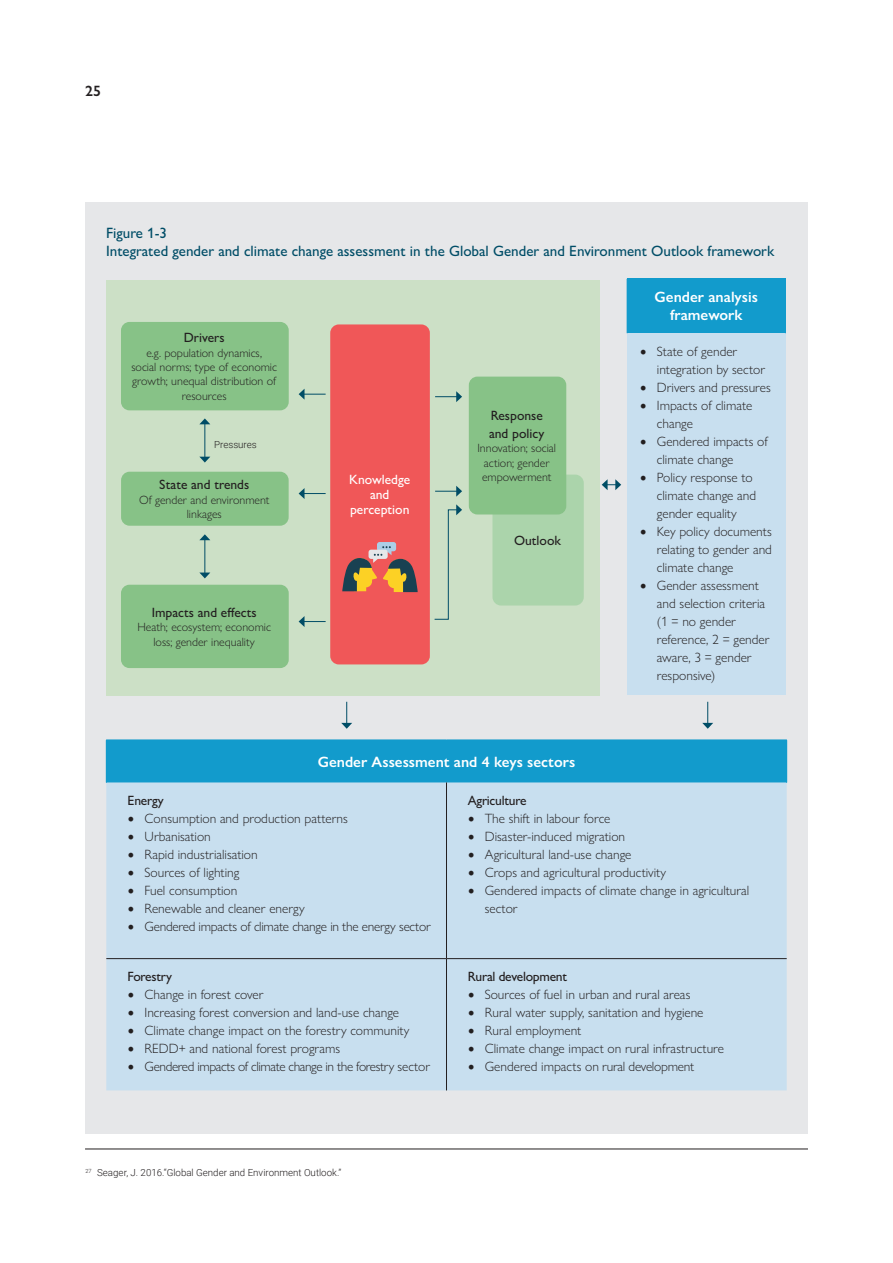
<style>
.page{position:relative;width:893px;height:1263px;background:#fff}
.page>*{position:absolute;margin:0;border:0;box-sizing:border-box;transform-origin:0 0}
.t1{font:500 15px/18px "Gill Sans Nova";color:#004d67}
.t2{font:600 15px "Gill Sans Nova";color:#fff}
.t3{font:600 15px "Gill Sans Nova";color:#231f20}
.t4{font:300 13.5px/18px "Gill Sans Nova";color:#231f20}
.t5{font:300 13.5px "Gill Sans Nova";letter-spacing:-.02em;color:#231f20}
.t6{font:500 13.5px "Gill Sans Nova";color:#231f20}
.t7{font:300 13.5px "Gill Sans Nova";letter-spacing:-.03em;color:#231f20}
.t8{font:500 13.5px "Gill Sans Nova";letter-spacing:-.02em;color:#231f20}
.t9{font:500 13.5px "Gill Sans Nova";color:#fff}
.t10{font:300 12px/14.4px "Gill Sans Nova";color:#231f20;text-align:center}
.t11{font:300 9.75px "Roboto";color:#231f20}
.s1{font-family:"Minion Pro";font-weight:400;font-size:18px}
</style>
<div class="page">
<div style="left:85px;top:202px;width:723px;height:932px;background:#e6e7e9"></div>
<div style="left:106px;top:280px;width:494px;height:415px;background:#cce0c6"></div>
<hr style="left:85px;top:1148px;width:723px;height:1px;background:#231f20">
<div style="left:330px;top:324px;width:100px;height:340px;background:#f05758;border-radius:9px"></div>
<div style="left:121px;top:322px;width:168px;height:88px;background:#87c287;border-radius:9px"></div>
<div style="left:121px;top:472px;width:168px;height:54px;background:#87c287;border-radius:9px"></div>
<div style="left:121px;top:585px;width:168px;height:83px;background:#87c287;border-radius:9px"></div>
<div style="left:492px;top:475px;width:92px;height:130px;background:#abd4ab;border-radius:9px"></div>
<svg style="left:602px;top:479px;width:19px;height:11px"></svg>
<div style="left:106px;top:740px;width:681px;height:42px;background:#129bcc"></div>
<div style="left:106px;top:782px;width:681px;height:308px;background:#c8dfef"></div>
<hr style="left:106px;top:958px;width:340px;height:1px;background:#231f20">
<hr style="left:446px;top:782px;width:1px;height:176px;background:#231f20">
<hr style="left:446px;top:959px;width:1px;height:131px;background:#231f20">
<hr style="left:446px;top:958px;width:341px;height:1px;background:#231f20">
<div style="left:627px;top:279px;width:158px;height:54px;background:#129bcc"></div>
<div style="left:627px;top:333px;width:158px;height:362px;background:#c8dfef"></div>
<hr style="left:627px;top:278px;width:159px;height:1px;background:#129bcc">
<hr style="left:785px;top:279px;width:1px;height:54px;background:#129bcc">
<svg style="left:702px;top:702px;width:11px;height:27px"></svg>
<svg style="left:341px;top:702px;width:11px;height:27px"></svg>
<svg style="left:435px;top:486px;width:27px;height:11px"></svg>
<svg style="left:434px;top:504px;width:28px;height:116px"></svg>
<svg style="left:435px;top:391px;width:27px;height:11px"></svg>
<svg style="left:299px;top:488px;width:27px;height:11px"></svg>
<svg style="left:299px;top:616px;width:27px;height:11px"></svg>
<svg style="left:299px;top:389px;width:27px;height:11px"></svg>
<hr style="left:204px;top:423px;width:1px;height:34px;background:#004d66">
<svg style="left:199px;top:418px;width:11px;height:6px"></svg>
<svg style="left:199px;top:457px;width:11px;height:6px"></svg>
<hr style="left:204px;top:539px;width:1px;height:34px;background:#004d66">
<svg style="left:199px;top:534px;width:11px;height:6px"></svg>
<svg style="left:199px;top:572px;width:11px;height:6px"></svg>
<svg style="left:342px;top:542px;width:76px;height:50px"></svg>
<div style="left:469px;top:377px;width:97px;height:137px;background:#87c287;border-radius:9px"></div>
<p class="t3" style="left:85px;top:82px;width:18px">25</p>
<p class="t1" style="left:106px;top:224px;width:670px">Figure 1-3<br>Integrated gender and climate change assessment in the Global Gender and Environment Outlook framework</p>
<p class="t6" style="left:184px;top:329px;width:42px">Drivers</p>
<p class="t10" style="left:146px;top:345px;width:117px">e.g. population dynamics,</p>
<p class="t10" style="left:131px;top:360px;width:147px">social norms; type of economic growth; unequal distribution of resources</p>
<p class="t11" style="left:214px;top:438px;width:44px">Pressures</p>
<p class="t6" style="left:159px;top:476px;width:92px">State and trends</p>
<p class="t10" style="left:139px;top:492px;width:132px">Of gender and environment</p>
<p class="t10" style="left:187px;top:507px;width:37px">linkages</p>
<p class="t6" style="left:152px;top:604px;width:107px">Impacts and effects</p>
<p class="t10" style="left:137px;top:620px;width:135px">Heath; ecosystem; economic loss; gender inequality</p>
<p class="t9" style="left:349px;top:471px;width:63px">Knowledge</p>
<p class="t9" style="left:370px;top:486px;width:21px">and</p>
<p class="t9" style="left:350px;top:501px;width:61px">perception</p>
<p class="t6" style="left:491px;top:407px;width:54px">Response</p>
<p class="t6" style="left:489px;top:425px;width:57px">and policy</p>
<p class="t10" style="left:477px;top:441px;width:80px">Innovation; social action; gender empowerment</p>
<p class="t6" style="left:514px;top:532px;width:48px">Outlook</p>
<p class="t2" style="left:318px;top:752px;width:259px">Gender Assessment and 4 keys sectors</p>
<p class="t2" style="left:655px;top:288px;width:105px">Gender analysis</p>
<p class="t2" style="left:670px;top:306px;width:74px">framework</p>
<p class="t4" style="left:657px;top:342px;width:110px;text-indent:-17px"><span class="s1">•</span> State of gender integration by sector</p>
<p class="t4" style="left:640px;top:378px;width:132px"><span class="s1">•</span> Drivers and pressures</p>
<p class="t4" style="left:657px;top:396px;width:97px;text-indent:-17px"><span class="s1">•</span> Impacts of climate change</p>
<p class="t4" style="left:657px;top:432px;width:113px;text-indent:-17px"><span class="s1">•</span> Gendered impacts of climate change</p>
<p class="t4" style="left:657px;top:468px;width:101px;text-indent:-17px"><span class="s1">•</span> Policy response to climate change and gender equality</p>
<p class="t4" style="left:657px;top:522px;width:117px;text-align:justify;text-indent:-17px"><span class="s1">•</span> Key policy documents relating to gender and climate change</p>
<p class="t4" style="left:657px;top:576px;width:114px;text-indent:-17px"><span class="s1">•</span> Gender assessment and selection criteria (1 = no gender reference, 2 = gender aware, 3 = gender responsive)</p>
<p class="t6" style="left:128px;top:792px;width:38px">Energy</p>
<p class="t4" style="left:128px;top:809px;width:222px"><span class="s1">•</span> Consumption and production patterns</p>
<p class="t4" style="left:128px;top:827px;width:85px"><span class="s1">•</span> Urbanisation</p>
<p class="t4" style="left:128px;top:845px;width:132px"><span class="s1">•</span> Rapid industrialisation</p>
<p class="t4" style="left:128px;top:863px;width:113px"><span class="s1">•</span> Sources of lighting</p>
<p class="t4" style="left:128px;top:881px;width:111px"><span class="s1">•</span> Fuel consumption</p>
<p class="t4" style="left:128px;top:899px;width:179px"><span class="s1">•</span> Renewable and cleaner energy</p>
<p class="t5" style="left:128px;top:918px;width:305px"><span class="s1">•</span> Gendered impacts of climate change in the energy sector</p>
<p class="t8" style="left:128px;top:968px;width:46px">Forestry</p>
<p class="t4" style="left:128px;top:985px;width:137px"><span class="s1">•</span> Change in forest cover</p>
<p class="t4" style="left:128px;top:1003px;width:273px"><span class="s1">•</span> Increasing forest conversion and land-use change</p>
<p class="t4" style="left:128px;top:1021px;width:283px"><span class="s1">•</span> Climate change impact on the forestry community</p>
<p class="t4" style="left:128px;top:1039px;width:214px"><span class="s1">•</span> REDD+ and national forest programs</p>
<p class="t7" style="left:128px;top:1058px;width:304px"><span class="s1">•</span> Gendered impacts of climate change in the forestry sector</p>
<p class="t8" style="left:468px;top:792px;width:60px">Agriculture</p>
<p class="t4" style="left:468px;top:809px;width:144px"><span class="s1">•</span> The shift in labour force</p>
<p class="t4" style="left:468px;top:827px;width:159px"><span class="s1">•</span> Disaster-induced migration</p>
<p class="t4" style="left:468px;top:845px;width:165px"><span class="s1">•</span> Agricultural land-use change</p>
<p class="t4" style="left:468px;top:863px;width:200px"><span class="s1">•</span> Crops and agricultural productivity</p>
<p class="t4" style="left:485px;top:881px;width:266px;text-indent:-17px"><span class="s1">•</span> Gendered impacts of climate change in agricultural sector</p>
<p class="t8" style="left:468px;top:968px;width:101px">Rural development</p>
<p class="t4" style="left:468px;top:985px;width:224px"><span class="s1">•</span> Sources of fuel in urban and rural areas</p>
<p class="t4" style="left:468px;top:1003px;width:237px"><span class="s1">•</span> Rural water supply, sanitation and hygiene</p>
<p class="t4" style="left:468px;top:1021px;width:115px"><span class="s1">•</span> Rural employment</p>
<p class="t4" style="left:468px;top:1039px;width:258px"><span class="s1">•</span> Climate change impact on rural infrastructure</p>
<p class="t5" style="left:468px;top:1058px;width:228px"><span class="s1">•</span> Gendered impacts on rural development</p>
<p class="t11" style="left:85px;top:1165px;width:258px"><sup>27</sup> Seager, J. 2016.“Global Gender and Environment Outlook.”</p>
</div>
